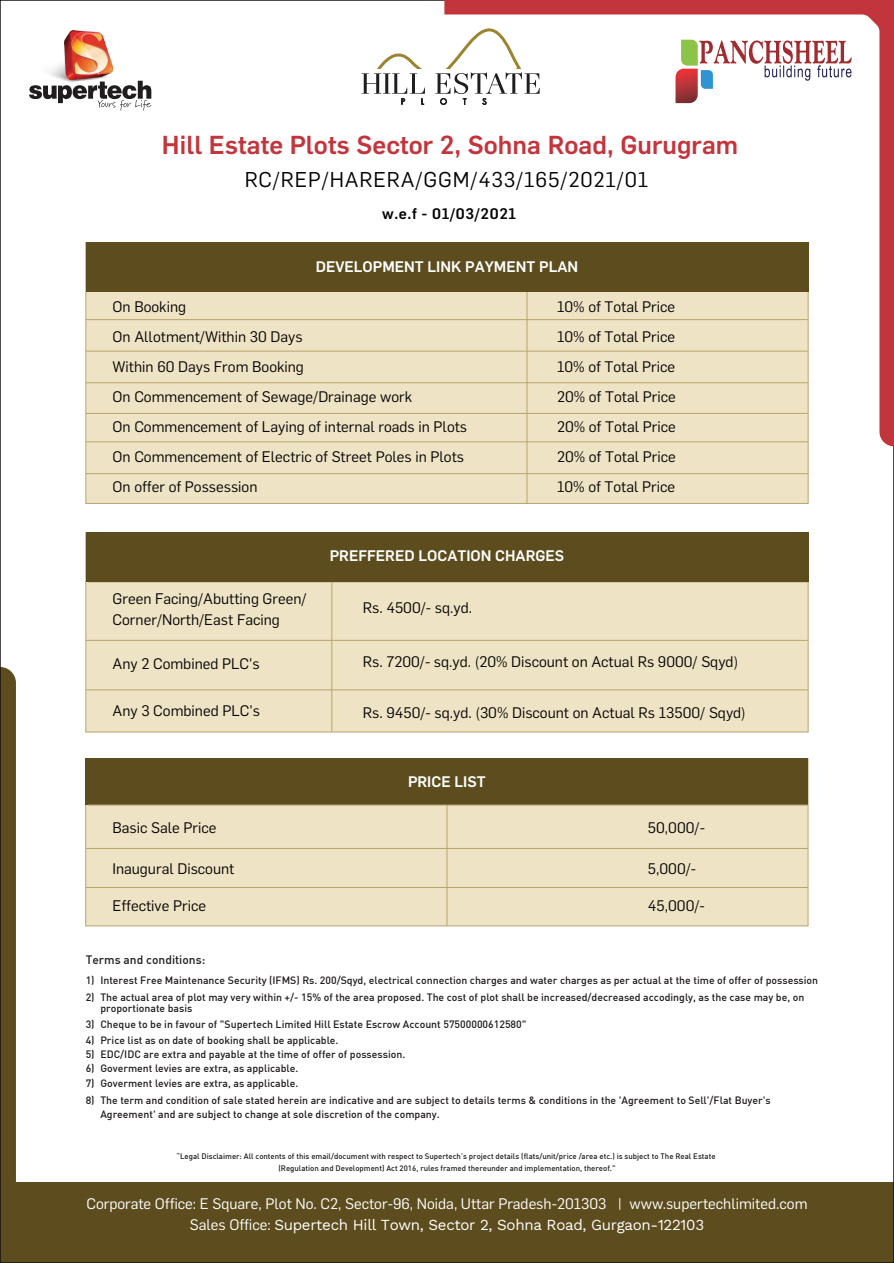
<style>
.page{position:relative;width:894px;height:1263px;background:#fff}
.page>*{position:absolute;margin:0;border:0;box-sizing:border-box;transform-origin:0 0}
.t1{font:500 25.5px "Flama";letter-spacing:.005em;color:#c3353c}
.t2{font:21px "Flama";letter-spacing:.04em;color:#040503}
.t3{font:15.15px "Work Sans";letter-spacing:-.02em;color:#fff}
.t4{font:15px/30px "Flama";color:#040503}
.t5{font:15px "Flama";color:#fff}
.t6{font:500 15px "Flama";color:#fff}
.t7{font:500 15px "Flama";letter-spacing:.04em;color:#040503}
.t8{font:500 12px "DIN";color:#201d1e}
.t9{font:500 10.5px/10.8px "DIN";color:#201b1d}
.t10{font:500 7.8px/12.5px "DIN";color:#201b1d;text-align:center}
.s1{font-family:"Flama";font-size:15px}
</style>
<div class="page">
<div style="left:0;top:1183px;width:893px;height:80px;background:#5d4d1e"></div>
<div style="left:85px;top:242px;width:723px;height:262px;background:#efe3c5;border:1px solid #baa46d"></div>
<hr style="left:86px;top:319px;width:721px;height:1px;background:#baa46d">
<hr style="left:86px;top:351px;width:721px;height:1px;background:#baa46d">
<hr style="left:86px;top:382px;width:721px;height:1px;background:#baa46d">
<hr style="left:86px;top:413px;width:721px;height:1px;background:#baa46d">
<hr style="left:86px;top:441px;width:721px;height:1px;background:#baa46d">
<hr style="left:86px;top:473px;width:721px;height:1px;background:#baa46d">
<hr style="left:526px;top:290px;width:1px;height:213px;background:#baa46d">
<div style="left:85px;top:532px;width:723px;height:200px;background:#efe3c5;border:1px solid #baa46d"></div>
<hr style="left:86px;top:640px;width:721px;height:1px;background:#baa46d">
<hr style="left:86px;top:689px;width:721px;height:1px;background:#baa46d">
<div style="left:86px;top:533px;width:721px;height:49px;background:#5d4d1e"></div>
<div style="left:86px;top:243px;width:721px;height:49px;background:#5d4d1e"></div>
<hr style="left:331px;top:582px;width:1px;height:150px;background:#baa46d">
<svg style="left:361px;top:53px;width:83px;height:52px"></svg>
<svg style="left:29px;top:81px;width:122px;height:29px"></svg>
<img style="left:32px;top:63px;width:77px;height:20px">
<img style="left:64px;top:31px;width:49px;height:48px">
<div style="left:85px;top:758px;width:723px;height:168px;background:#efe3c5;border:1px solid #baa46d"></div>
<div style="left:86px;top:759px;width:721px;height:46px;background:#5d4d1e"></div>
<hr style="left:88px;top:804px;width:719px;height:1px;background:#baa46d">
<hr style="left:86px;top:848px;width:721px;height:1px;background:#baa46d">
<hr style="left:86px;top:887px;width:721px;height:1px;background:#baa46d">
<hr style="left:446px;top:805px;width:1px;height:121px;background:#baa46d">
<svg style="left:3px;top:667px;width:277px;height:516px"></svg>
<svg style="left:444px;top:0;width:449px;height:446px"></svg>
<img style="left:675px;top:69px;width:22px;height:34px">
<svg style="left:680px;top:40px;width:171px;height:49px"></svg>
<h1 class="t1" style="left:162px;top:127px;width:577px">Hill Estate Plots Sector 2, Sohna Road, Gurugram</h1>
<h2 class="t2" style="left:244px;top:165px;width:405px">RC/REP/HARERA/GGM/433/165/2021/01</h2>
<h3 class="t7" style="left:382px;top:203px;width:136px">w.e.f - 01/03/2021</h3>
<h3 class="t6" style="left:316px;top:256px;width:264px">DEVELOPMENT LINK PAYMENT PLAN</h3>
<h3 class="t4" style="left:112px;top:291px;width:356px">On Booking<br>On Allotment/Within 30 Days<br>Within 60 Days From Booking<br>On Commencement of Sewage/Drainage work<br>On Commencement of Laying of internal roads in Plots On Commencement of Electric of Street Poles in Plots On offer of Possession</h3>
<h3 class="t4" style="left:556px;top:291px;width:120px;text-align:justify">10% of Total Price 10% of Total Price 10% of Total Price 20% of Total Price 20% of Total Price 20% of Total Price 10% of Total Price</h3>
<h3 class="t4" style="left:112px;top:587px;width:195px;line-height:21px">Green Facing/Abutting Green/<br>Corner/North/East Facing</h3>
<h3 class="t4" style="left:112px;top:647px;width:149px">Any 2 Combined PLC's</h3>
<h3 class="t6" style="left:329px;top:545px;width:236px">PREFFERED LOCATION CHARGES</h3>
<h3 class="t4" style="left:363px;top:592px;width:111px">Rs. 4500/- sq.yd.</h3>
<h3 class="t4" style="left:363px;top:646px;width:377px">Rs. 7200/- sq.yd. (20% Discount on Actual Rs 9000/ Sqyd)</h3>
<h3 class="t4" style="left:112px;top:695px;width:149px">Any 3 Combined PLC's</h3>
<h3 class="t4" style="left:363px;top:697px;width:384px">Rs. 9450/- sq.yd. (30% Discount on Actual Rs 13500/ Sqyd)</h3>
<h3 class="t4" style="left:112px;top:811px;width:105px">Basic Sale Price</h3>
<h3 class="t4" style="left:112px;top:852px;width:123px">Inaugural Discount</h3>
<h3 class="t6" style="left:408px;top:771px;width:79px">PRICE LIST</h3>
<h3 class="t4" style="left:647px;top:811px;width:58px">50,000/-</h3>
<h3 class="t4" style="left:647px;top:852px;width:50px">5,000/-</h3>
<h3 class="t4" style="left:112px;top:889px;width:95px">Effective Price</h3>
<h3 class="t4" style="left:647px;top:889px;width:58px">45,000/-</h3>
<p class="t8" style="left:86px;top:952px;width:121px">Terms and conditions:</p>
<p class="t9" style="left:86px;top:974px;width:733px">1) Interest Free Maintenance Security (IFMS) Rs. 200/Sqyd, electrical connection charges and water charges as per actual at the time of offer of possession</p>
<p class="t9" style="left:100px;top:991px;width:705px;text-indent:-15px">2) The actual area of plot may very within +/- 15% of the area proposed. The cost of plot shall be increased/decreased accodingly, as the case may be, on proportionate basis</p>
<p class="t9" style="left:86px;top:1018px;width:442px">3) Cheque to be in favour of "Supertech Limited Hill Estate Escrow Account 57500000612580"</p>
<p class="t9" style="left:86px;top:1034px;width:254px">4) Price list as on date of booking shall be applicable.</p>
<p class="t9" style="left:86px;top:1048px;width:321px">5) EDC/IDC are extra and payable at the time of offer of possession.</p>
<p class="t9" style="left:86px;top:1062px;width:214px">6) Goverment levies are extra, as applicable.</p>
<p class="t9" style="left:86px;top:1077px;width:214px">7) Goverment levies are extra, as applicable.</p>
<p class="t9" style="left:100px;top:1093px;width:671px;line-height:13.8px;text-indent:-15px">8) The term and condition of sale stated herein are indicative and are subject to details terms &amp; conditions in the 'Agreement to Sell'/Flat Buyer's<br>Agreement' and are subject to change at sole discretion of the company.</p>
<p class="t10" style="left:176px;top:1149px;width:540px">“Legal Disclaimer: All contents of this email/document with respect to Supertech’s project details (flats/unit/price /area etc.) is subject to The Real Estate (Regulation and Development) Act 2016, rules framed thereunder and implementation, thereof."</p>
<h3 class="t5" style="left:86px;top:1193px;width:722px">Corporate Office: E Square, Plot No. C2, Sector-96, Noida, Uttar Pradesh-201303 | www.supertechlimited.com</h3>
<h3 class="t3" style="left:190px;top:1213px;width:515px"><span class="s1">Sales Office:</span> Supertech Hill Town, Sector 2, Sohna Road, Gurgaon-122103</h3>
</div>
